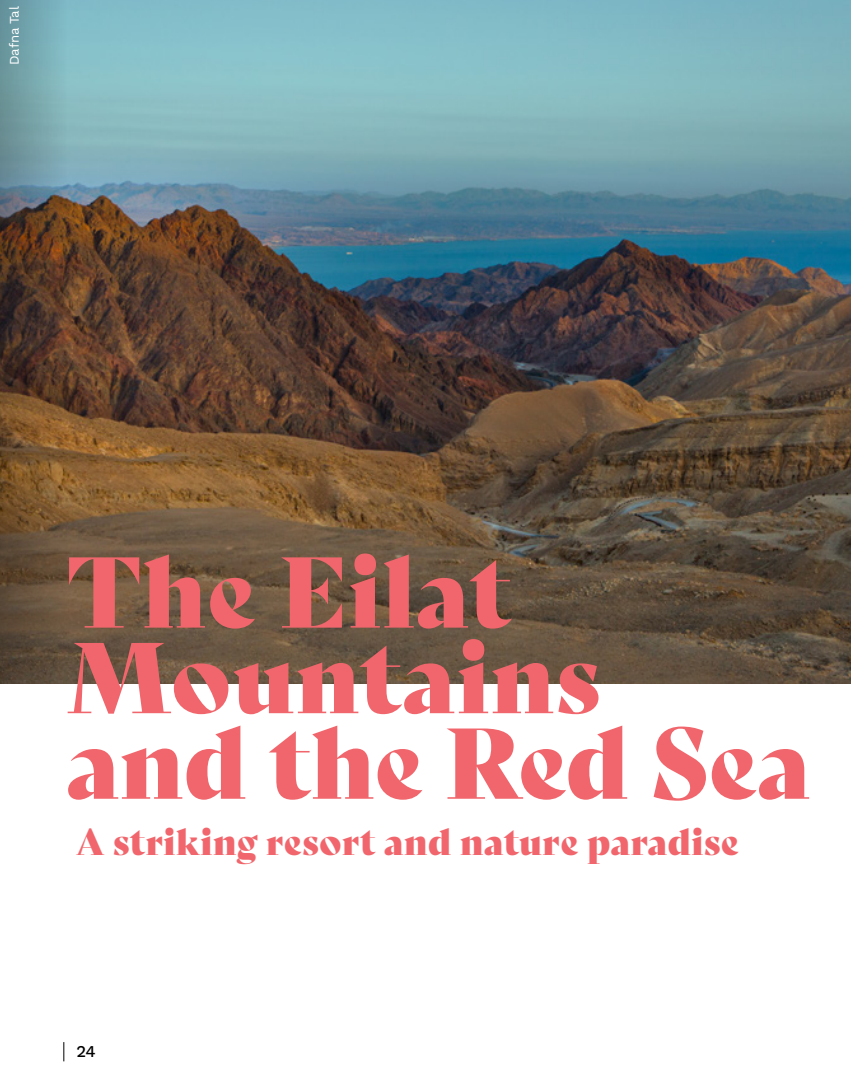
<style>
.page{position:relative;width:851px;height:1085px;background:#fff}
.page>*{position:absolute;margin:0;border:0;box-sizing:border-box;transform-origin:0 0}
.title_smaller{font:97.5px/85.5px "Bely Display";color:#f1666c}
.subtitle{font:36px "Bely Display";letter-spacing:.01em;color:#f1666c}
.t1{font:16.5px "Work Sans";color:#000}
.credit{font:13.2px "Work Sans";letter-spacing:-.01em;color:#fff}
</style>
<div class="page">
<svg style="left:63px;top:1042px;width:1px;height:19px"></svg>
<img style="left:89px;top:0;width:761px;height:683px">
<svg style="left:0;top:0;width:89px;height:683px;background:#6b6455"></svg>
<p class="credit" style="left:4px;top:65px;width:60px;rotate:-90deg">Dafna Tal</p>
<p class="title_smaller" style="left:67px;top:541px;width:745px">The Eilat<br>Mountains<br>and the Red Sea</p>
<p class="subtitle" style="left:77px;top:813px;width:663px">A striking resort and nature paradise</p>
<p class="t1" style="left:77px;top:1038px;width:21px">24</p>
</div>
